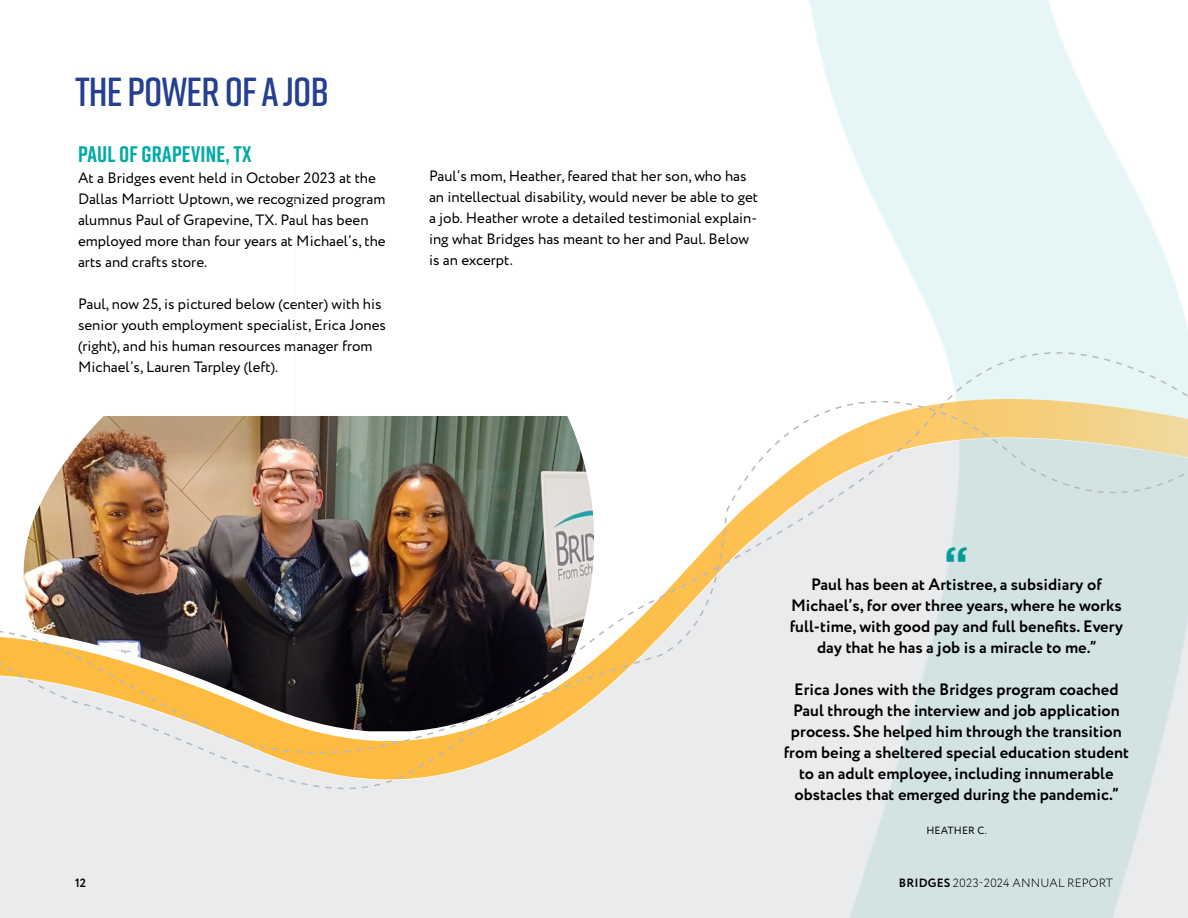
<style>
.page{position:relative;width:1188px;height:918px;background:#fff}
.page>*{position:absolute;margin:0;border:0;box-sizing:border-box;transform-origin:0 0}
.t1{font:700 45px "Gotham";color:#00aaa6}
.t2{font:600 40.5px "Rift";letter-spacing:-.02em;color:#25408f}
.t3{font:700 22.5px "Rift";letter-spacing:.01em;color:#00aaa6}
.t4{font:700 16.5px/21px "Circe";color:#000;text-align:center}
.t5{font:15px/21px "Circe";color:#000}
.t6{font:300 12px "Circe";letter-spacing:.005em;color:#000}
.t7{font:700 12px "Circe";color:#000}
.t8{font:10.5px "Circe";letter-spacing:.01em;color:#000}
.s1{font-weight:700}
</style>
<div class="page">
<svg style="left:0;top:775px;width:1188px;height:143px;fill:#eaebed"></svg>
<svg style="left:405px;top:749px;width:783px;height:26px"></svg>
<svg style="left:911px;top:276px;width:277px;height:57px"></svg>
<svg style="left:405px;top:749px;width:248px;height:21px"></svg>
<svg style="left:0;top:172px;width:405px;height:649px"></svg>
<img style="left:0;top:333px;width:1188px;height:416px">
<h2 class="t2" style="left:75px;top:63px;width:255px">THE POWER OF A JOB</h2>
<h3 class="t3" style="left:78px;top:138px;width:175px">PAUL OF GRAPEVINE, TX</h3>
<p class="t5" style="left:78px;top:167px;width:309px">At a Bridges event held in October 2023 at the Dallas Marriott Uptown, we recognized program alumnus Paul of Grapevine, TX. Paul has been employed more than four years at Michael’s, the arts and crafts store.</p>
<p class="t5" style="left:78px;top:293px;width:310px">Paul, now 25, is pictured below (center) with his senior youth employment specialist, Erica Jones (right), and his human resources manager from Michael’s, Lauren Tarpley (left).</p>
<p class="t5" style="left:429px;top:166px;width:331px">Paul’s mom, Heather, feared that her son, who has an intellectual disability, would never be able to get a job. Heather wrote a detailed testimonial explain&shy;ing what Bridges has meant to her and Paul. Below is an excerpt.</p>
<h1 class="t1" style="left:944px;top:534px;width:26px">“</h1>
<p class="t4" style="left:790px;top:574px;width:335px">Paul has been at Artistree, a subsidiary of Michael’s, for over three years, where he works full-time, with good pay and full benefits. Every day that he has a job is a miracle to me.”</p>
<p class="t4" style="left:784px;top:680px;width:347px">Erica Jones with the Bridges program coached Paul through the interview and job application process. She helped him through the transition from being a sheltered special education student to an adult employee, including innumerable obstacles that emerged during the pandemic.”</p>
<p class="t8" style="left:926px;top:824px;width:62px">HEATHER C.</p>
<p class="t7" style="left:75px;top:875px;width:12px">12</p>
<p class="t6" style="left:899px;top:875px;width:215px"><span class="s1">BRIDGES</span> 2023-2024 ANNUAL REPORT</p>
</div>
